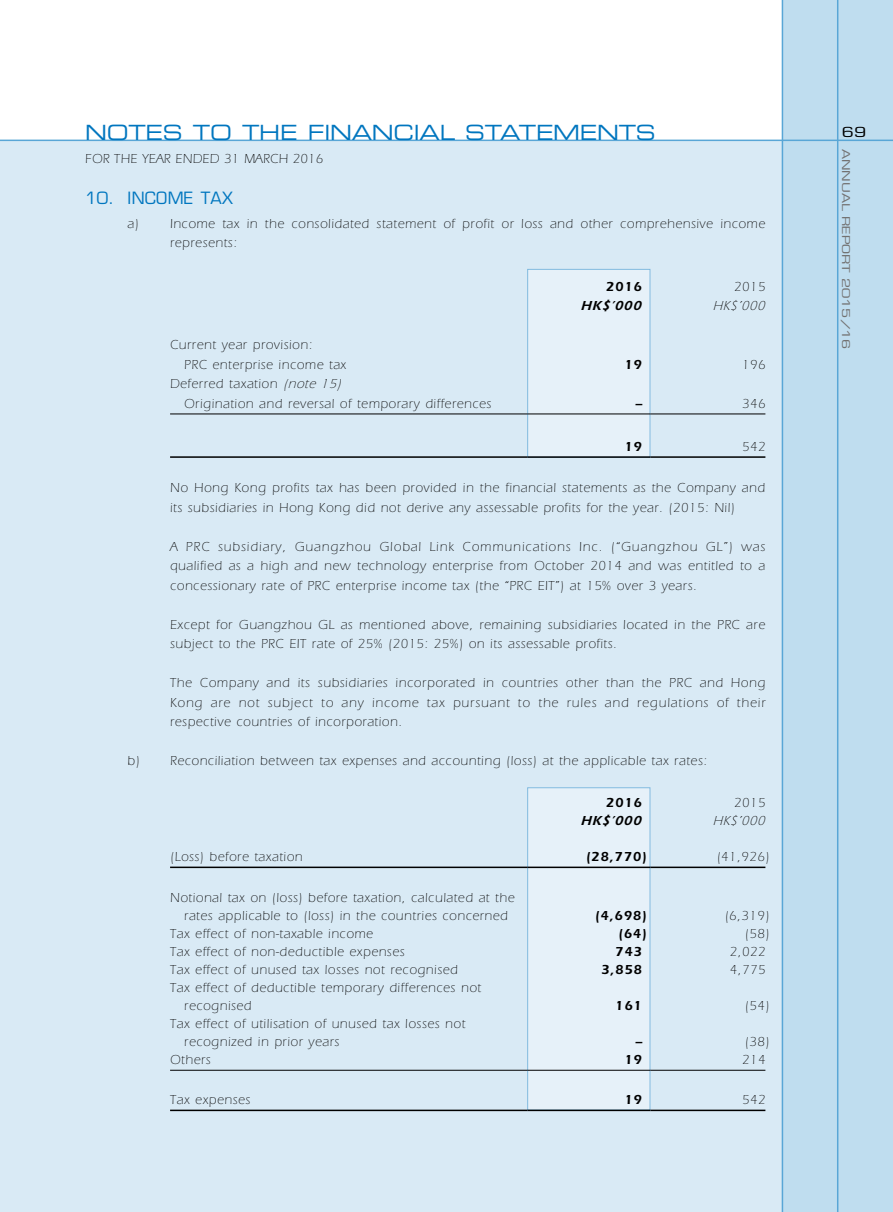
<style>
.page{position:relative;width:893px;height:1212px;background:#fff}
.page>*{position:absolute;margin:0;border:0;box-sizing:border-box;transform-origin:0 0}
.t1{font:21px "Eurostile LT Std Ex 2";letter-spacing:-.01em;color:#0076bf;scale:.96 1}
.t2{font:16.5px "Eurostile LT Std";letter-spacing:.02em;color:#0076bf}
.t3{font:300 13.5px/19.5px "ITC Eras Std";letter-spacing:.045em;color:#000}
.t4{font:600 13.5px "ITC Eras Std";letter-spacing:.05em;color:#000}
.t5{font:300 13.5px "ITC Eras Std";letter-spacing:.025em;color:#000}
.t6{font:italic 600 13.5px "ITC Eras Std";color:#000}
.t7{font:italic 300 13.5px "ITC Eras Std";color:#000}
.t8{font:13.5px "Eurostile LT Std";color:#000;scale:1.3 1}
.t9{font:10.5px "Eurostile LT Std";color:#727171;scale:1.4 1}
.s1{font-style:italic}
</style>
<div class="page">
<div style="left:0;top:140px;width:782px;height:1072px;background:#d9eaf5"></div>
<div style="left:782px;top:0;width:111px;height:1212px;background:#bfddef"></div>
<hr style="left:782px;top:0;width:1px;height:1212px;background:#59a6d6">
<hr style="left:837px;top:0;width:1px;height:1212px;background:#59a6d6">
<hr style="left:0;top:140px;width:893px;height:1px;background:#59a6d6">
<div style="left:529px;top:269px;width:122px;height:187px;background:#e6f1f9"></div>
<div style="left:527px;top:269px;width:123px;height:189px;border:1px solid #80badf"></div>
<hr style="left:170px;top:414px;width:357px;height:1px;background:#000">
<hr style="left:527px;top:414px;width:124px;height:1px;background:#000">
<hr style="left:651px;top:414px;width:114px;height:1px;background:#000">
<hr style="left:170px;top:456px;width:357px;height:2px;background:#000">
<hr style="left:527px;top:456px;width:124px;height:2px;background:#000">
<hr style="left:651px;top:456px;width:114px;height:2px;background:#000">
<div style="left:529px;top:787px;width:122px;height:322px;background:#e6f1f9"></div>
<div style="left:527px;top:787px;width:123px;height:323px;border:1px solid #80badf"></div>
<hr style="left:170px;top:866px;width:357px;height:2px;background:#000">
<hr style="left:527px;top:866px;width:124px;height:2px;background:#000">
<hr style="left:651px;top:866px;width:114px;height:2px;background:#000">
<hr style="left:170px;top:1070px;width:357px;height:1px;background:#000">
<hr style="left:527px;top:1070px;width:124px;height:1px;background:#000">
<hr style="left:651px;top:1070px;width:114px;height:1px;background:#000">
<hr style="left:170px;top:1109px;width:357px;height:2px;background:#000">
<hr style="left:527px;top:1109px;width:124px;height:2px;background:#000">
<hr style="left:651px;top:1109px;width:114px;height:2px;background:#000">
<h1 class="t1" style="left:85px;top:118px;width:596px">NOTES TO THE FINANCIAL STATEMENTS</h1>
<p class="t8" style="left:842px;top:124px;width:20px">69</p>
<p class="t5" style="left:85px;top:151px;width:240px">FOR THE YEAR ENDED 31 MARCH 2016</p>
<p class="t2" style="left:85px;top:188px;width:149px">10. INCOME TAX</p>
<p class="t3" style="left:170px;top:213px;width:596px;text-indent:-43px">a) Income tax in the consolidated statement of profit or loss and other comprehensive income represents:</p>
<p class="t4" style="left:606px;top:278px;width:38px">2016</p>
<p class="t3" style="left:734px;top:276px;width:33px">2015</p>
<p class="t6" style="left:580px;top:298px;width:66px">HK$’000</p>
<p class="t7" style="left:713px;top:298px;width:56px">HK$’000</p>
<p class="t3" style="left:184px;top:335px;width:163px;text-indent:-14px">Current year provision:<br>PRC enterprise income tax</p>
<p class="t9" style="left:852px;top:149px;width:145px;rotate:90deg">ANNUAL REPORT 2015/16</p>
<p class="t4" style="left:624px;top:356px;width:19px">19</p>
<p class="t3" style="left:742px;top:354px;width:25px">196</p>
<p class="t3" style="left:184px;top:374px;width:309px;text-indent:-14px">Deferred taxation <span class="s1">(note 15)<br></span>Origination and reversal of temporary differences</p>
<p class="t4" style="left:635px;top:395px;width:8px">–</p>
<p class="t3" style="left:742px;top:393px;width:25px">346</p>
<p class="t4" style="left:624px;top:439px;width:19px">19</p>
<p class="t3" style="left:742px;top:437px;width:25px">542</p>
<p class="t3" style="left:170px;top:478px;width:596px">No Hong Kong profits tax has been provided in the financial statements as the Company and its subsidiaries in Hong Kong did not derive any assessable profits for the year. (2015: Nil)</p>
<p class="t3" style="left:170px;top:537px;width:597px;text-align:justify">A PRC subsidiary, Guangzhou Global Link Communications Inc. (“Guangzhou GL”) was qualified as a high and new technology enterprise from October 2014 and was entitled to a concessionary rate of PRC enterprise income tax (the “PRC EIT”) at 15% over 3 years.</p>
<p class="t3" style="left:170px;top:615px;width:596px">Except for Guangzhou GL as mentioned above, remaining subsidiaries located in the PRC are subject to the PRC EIT rate of 25% (2015: 25%) on its assessable profits.</p>
<p class="t3" style="left:170px;top:673px;width:597px;text-align:justify">The Company and its subsidiaries incorporated in countries other than the PRC and Hong Kong are not subject to any income tax pursuant to the rules and regulations of their respective countries of incorporation.</p>
<p class="t3" style="left:128px;top:751px;width:581px">b) Reconciliation between tax expenses and accounting (loss) at the applicable tax rates:</p>
<p class="t4" style="left:606px;top:795px;width:38px">2016</p>
<p class="t3" style="left:734px;top:793px;width:33px">2015</p>
<p class="t6" style="left:580px;top:813px;width:66px">HK$’000</p>
<p class="t7" style="left:713px;top:813px;width:56px">HK$’000</p>
<p class="t3" style="left:170px;top:847px;width:134px">(Loss) before taxation</p>
<p class="t4" style="left:586px;top:849px;width:63px">(28,770)</p>
<p class="t3" style="left:717px;top:847px;width:54px">(41,926)</p>
<p class="t3" style="left:170px;top:888px;width:346px;line-height:18px;text-align:center">Notional tax on (loss) before taxation, calculated at the rates applicable to (loss) in the countries concerned</p>
<p class="t4" style="left:595px;top:907px;width:53px">(4,698)</p>
<p class="t3" style="left:725px;top:906px;width:46px">(6,319)</p>
<p class="t3" style="left:170px;top:924px;width:204px">Tax effect of non-taxable income</p>
<p class="t4" style="left:618px;top:925px;width:30px">(64)</p>
<p class="t3" style="left:745px;top:924px;width:26px">(58)</p>
<p class="t3" style="left:170px;top:942px;width:236px">Tax effect of non-deductible expenses</p>
<p class="t4" style="left:615px;top:943px;width:28px">743</p>
<p class="t3" style="left:730px;top:942px;width:37px">2,022</p>
<p class="t3" style="left:170px;top:960px;width:289px">Tax effect of unused tax losses not recognised</p>
<p class="t4" style="left:601px;top:961px;width:43px">3,858</p>
<p class="t3" style="left:730px;top:960px;width:37px">4,775</p>
<p class="t3" style="left:184px;top:978px;width:298px;line-height:18px;text-indent:-14px">Tax effect of deductible temporary differences not recognised</p>
<p class="t4" style="left:615px;top:997px;width:28px">161</p>
<p class="t3" style="left:745px;top:996px;width:26px">(54)</p>
<p class="t3" style="left:184px;top:1014px;width:283px;line-height:18px;text-indent:-14px">Tax effect of utilisation of unused tax losses not recognized in prior years</p>
<p class="t4" style="left:635px;top:1033px;width:8px">–</p>
<p class="t3" style="left:745px;top:1032px;width:26px">(38)</p>
<p class="t3" style="left:170px;top:1050px;width:42px">Others</p>
<p class="t4" style="left:624px;top:1051px;width:19px">19</p>
<p class="t3" style="left:742px;top:1050px;width:25px">214</p>
<p class="t3" style="left:170px;top:1090px;width:82px">Tax expenses</p>
<p class="t4" style="left:624px;top:1092px;width:19px">19</p>
<p class="t3" style="left:742px;top:1090px;width:25px">542</p>
</div>
